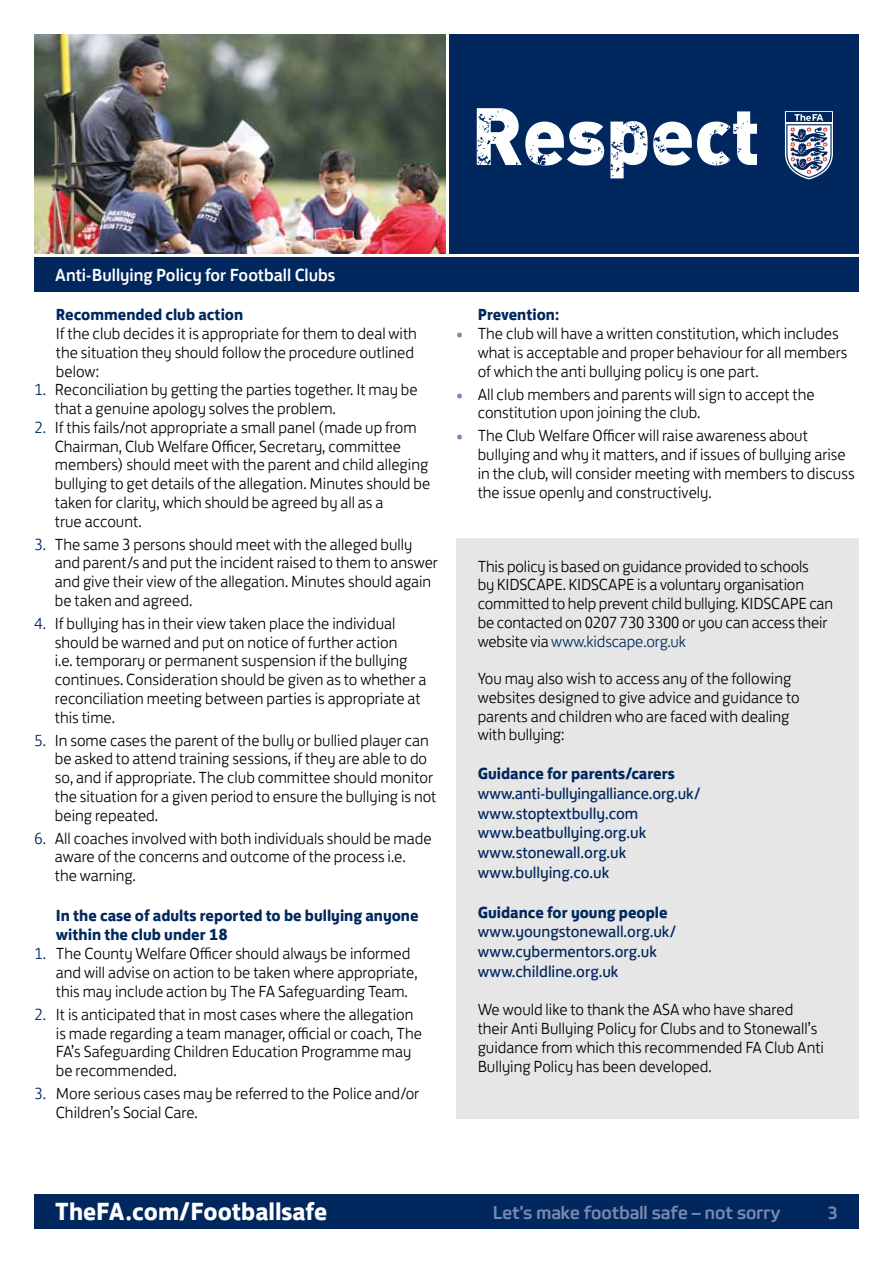
<style>
.page{position:relative;width:893px;height:1263px;background:#fff}
.page>*{position:absolute;margin:0;border:0;box-sizing:border-box;transform-origin:0 0}
.t1{font:700 25.5px "FS Jack";color:#fff}
.t2{font:500 18px "FS Jack";color:#fff}
.t3{font:18px "The FA Cup Headline";color:#7c89af}
.body_Text{font:300 16.5px/18.8px "FS Jack";color:#000}
.body_bullet{font:300 16.5px/18.8px "FS Jack";color:#000}
.Numbers{font:300 16.5px/18.8px "FS Jack";color:#000}
.Sub_head{font:16.5px "FS Jack";color:#00285e}
.Sub_head-2{font:700 16.5px/19.8px "FS Jack";color:#00285e}
.s1{color:#00285e}
.s2{font-weight:700;color:#7c89af}
</style>
<div class="page">
<div style="left:449px;top:34px;width:410px;height:219px;background:#00285e"></div>
<img style="left:34px;top:34px;width:411px;height:219px">
<div style="left:34px;top:1194px;width:825px;height:35px;background:#00285e"></div>
<svg style="left:785px;top:111px;width:48px;height:68px"></svg>
<svg style="left:477px;top:108px;width:127px;height:57px"></svg>
<svg style="left:610px;top:111px;width:147px;height:67px"></svg>
<div style="left:34px;top:257px;width:825px;height:35px;background:#00285e"></div>
<div style="left:456px;top:538px;width:403px;height:581px;background:#e6e6e6"></div>
<p class="t2" style="left:55px;top:261px;width:282px">Anti-Bullying Policy for Football Clubs</p>
<p class="Sub_head-2" style="left:56px;top:303px;width:189px">Recommended club action</p>
<p class="body_Text" style="left:56px;top:322px;width:362px">If the club decides it is appropriate for them to deal with the situation they should follow the procedure outlined below:</p>
<p class="body_Text" style="left:55px;top:379px;width:364px;text-indent:-20px"><span class="s1">1.</span> Reconciliation by getting the parties together. It may be that a genuine apology solves the problem.</p>
<p class="body_Text" style="left:55px;top:416px;width:377px;text-indent:-20px"><span class="s1">2.</span> If this fails/not appropriate a small panel (made up from Chairman, Club Welfare Officer, Secretary, committee members) should meet with the parent and child alleging bullying to get details of the allegation. Minutes should be taken for clarity, which should be agreed by all as a<br>true account.</p>
<p class="body_Text" style="left:55px;top:533px;width:385px;text-indent:-20px"><span class="s1">3.</span> The same 3 persons should meet with the alleged bully and parent/s and put the incident raised to them to answer and give their view of the allegation. Minutes should again be taken and agreed.</p>
<p class="body_Text" style="left:55px;top:612px;width:373px;text-indent:-20px"><span class="s1">4.</span> If bullying has in their view taken place the individual should be warned and put on notice of further action<br>i.e. temporary or permanent suspension if the bullying continues. Consideration should be given as to whether a reconciliation meeting between parties is appropriate at this time.</p>
<p class="body_Text" style="left:55px;top:729px;width:383px;text-indent:-20px"><span class="s1">5.</span> In some cases the parent of the bully or bullied player can be asked to attend training sessions, if they are able to do so, and if appropriate. The club committee should monitor the situation for a given period to ensure the bullying is not being repeated.</p>
<p class="body_Text" style="left:55px;top:827px;width:378px;text-indent:-20px"><span class="s1">6.</span> All coaches involved with both individuals should be made aware of the concerns and outcome of the process i.e. the warning.</p>
<p class="Sub_head-2" style="left:56px;top:904px;width:364px">In the case of adults reported to be bullying anyone within the club under 18</p>
<p class="Numbers" style="left:56px;top:943px;width:363px;text-indent:-21px"><span class="s1">1.</span> The County Welfare Officer should always be informed and will advise on action to be taken where appropriate, this may include action by The FA Safeguarding Team.</p>
<p class="Numbers" style="left:56px;top:1003px;width:368px;text-indent:-21px"><span class="s1">2.</span> It is anticipated that in most cases where the allegation is made regarding a team manager, official or coach, The FA’s Safeguarding Children Education Programme may be recommended.</p>
<p class="Numbers" style="left:56px;top:1082px;width:365px;text-indent:-21px"><span class="s1">3.</span> More serious cases may be referred to the Police and/or<br>Children’s Social Care.</p>
<p class="Sub_head-2" style="left:478px;top:303px;width:83px">Prevention:</p>
<p class="body_bullet" style="left:478px;top:322px;width:371px;text-indent:-21px"><span class="s2">•</span> The club will have a written constitution, which includes what is acceptable and proper behaviour for all members of which the anti bullying policy is one part.</p>
<p class="body_bullet" style="left:478px;top:383px;width:339px;text-indent:-21px"><span class="s2">•</span> All club members and parents will sign to accept the constitution upon joining the club.</p>
<p class="body_bullet" style="left:478px;top:425px;width:378px;text-indent:-21px"><span class="s2">•</span> The Club Welfare Officer will raise awareness about bullying and why it matters, and if issues of bullying arise in the club, will consider meeting with members to discuss the issue openly and constructively.</p>
<p class="body_Text" style="left:478px;top:555px;width:357px">This policy is based on guidance provided to schools<br>by KIDSCAPE. KIDSCAPE is a voluntary organisation committed to help prevent child bullying. KIDSCAPE can be contacted on 0207 730 3300 or you can access their website via <span class="s1">www.kidscape.org.uk</span></p>
<p class="body_Text" style="left:478px;top:667px;width:324px">You may also wish to access any of the following websites designed to give advice and guidance to parents and children who are faced with dealing with bullying:</p>
<p class="Sub_head-2" style="left:478px;top:762px;width:199px">Guidance for parents/carers</p>
<p class="Sub_head" style="left:478px;top:780px;width:224px">www.anti-bullyingalliance.org.uk/</p>
<p class="Sub_head" style="left:478px;top:800px;width:162px">www.stoptextbully.com</p>
<p class="Sub_head" style="left:478px;top:819px;width:170px">www.beatbullying.org.uk</p>
<p class="Sub_head" style="left:478px;top:839px;width:150px">www.stonewall.org.uk</p>
<p class="Sub_head" style="left:478px;top:859px;width:133px">www.bullying.co.uk</p>
<p class="Sub_head-2" style="left:478px;top:901px;width:192px">Guidance for young people</p>
<p class="Sub_head" style="left:478px;top:918px;width:200px">www.youngstonewall.org.uk/</p>
<p class="Sub_head" style="left:478px;top:938px;width:181px">www.cybermentors.org.uk</p>
<p class="Sub_head" style="left:478px;top:958px;width:142px">www.childline.org.uk</p>
<p class="body_Text" style="left:478px;top:999px;width:348px">We would like to thank the ASA who have shared their Anti Bullying Policy for Clubs and to Stonewall’s guidance from which this recommended FA Club Anti Bullying Policy has been developed.</p>
<p class="t1" style="left:55px;top:1190px;width:273px">TheFA.com/Footballsafe</p>
<p class="t3" style="left:493px;top:1202px;width:289px">Let’s make football safe – not sorry</p>
<p class="t3" style="left:828px;top:1202px;width:11px">3</p>
</div>
